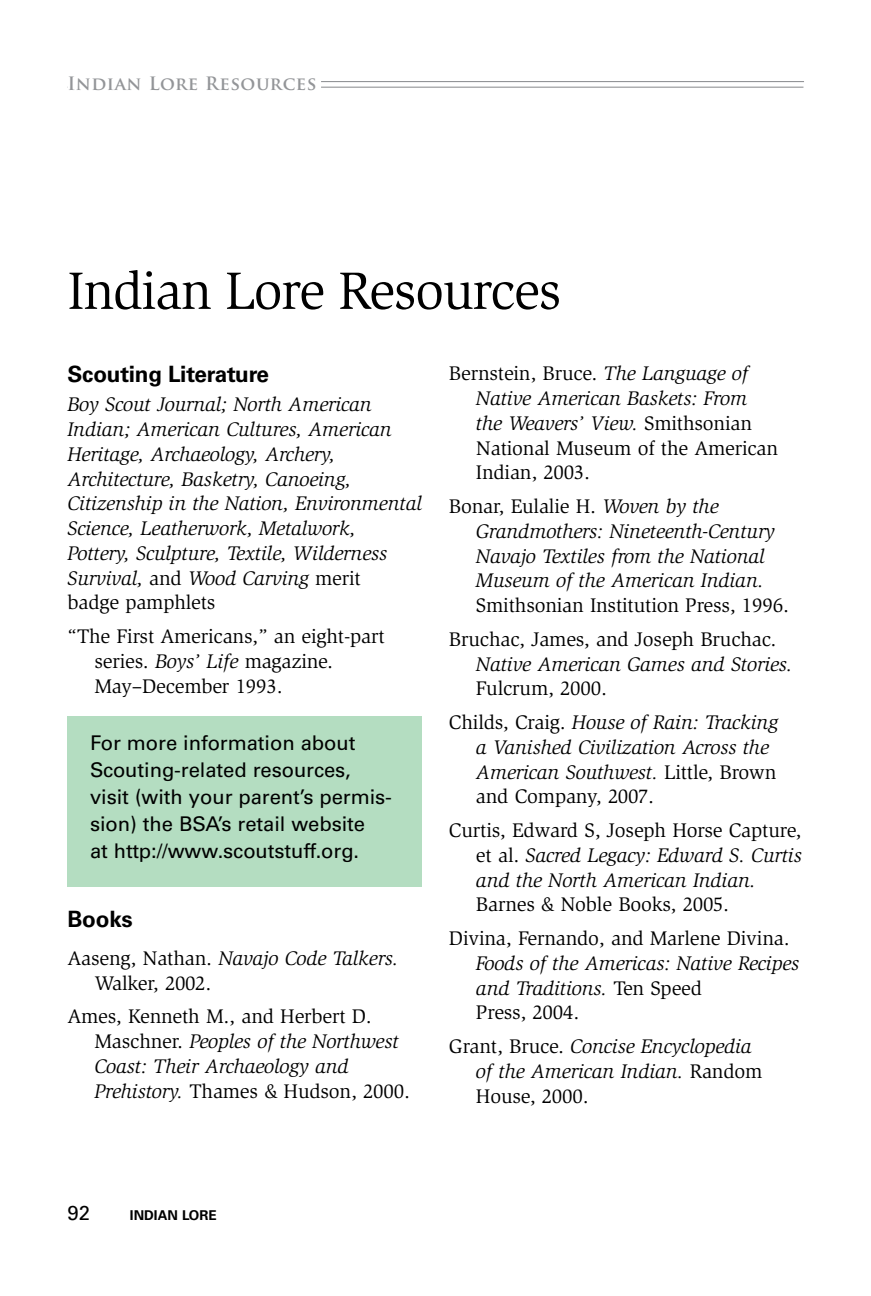
<style>
.page{position:relative;width:871px;height:1296px;background:#fff}
.page>*{position:absolute;margin:0;border:0;box-sizing:border-box;transform-origin:0 0}
.t1{font:54px "Slimbach Std";letter-spacing:-.025em;color:#000}
.t2{font:700 22.5px "Univers LT Std";letter-spacing:-.01em;color:#000}
.t3{font:italic 20.25px/24.8px "Slimbach Std";letter-spacing:-.01em;color:#000}
.t4{font:20.25px/24.8px "Slimbach Std";letter-spacing:-.01em;color:#000}
.t5{font:20.25px/27px "Univers LT Std";letter-spacing:-.005em;color:#000}
.t6{font:700 18px "Trajan Pro";letter-spacing:.03em;color:#939598}
.t7{font:700 13.5px "Univers LT Std";color:#000}
.s1{color:#fff}
.s2{font-style:normal}
.s3{font-style:italic}
</style>
<div class="page">
<hr style="left:68px;top:87px;width:735px;height:1px;background:#939598">
<hr style="left:68px;top:81px;width:736px;height:1px;background:#939598">
<div style="left:68px;top:68px;width:253px;height:31px;background:#fff"></div>
<div style="left:68px;top:716px;width:354px;height:170px;background:#b4ddc1"></div>
<p class="t6" style="left:68px;top:72px;width:256px">Indian Lore Resources<span class="s1">.</span></p>
<h1 class="t1" style="left:68px;top:260px;width:495px">Indian Lore Resources</h1>
<p class="t2" style="left:68px;top:361px;width:203px">Scouting Literature</p>
<p class="t3" style="left:68px;top:392px;width:356px">Boy Scout Journal; North American Indian; American Cultures, American Heritage, Archaeology, Archery, Architecture, Basketry, Canoeing, Citizenship in the Nation, Environmental Science, Leatherwork, Metalwork, Pottery, Sculpture, Textile, Wilderness Survival, <span class="s2">and</span> Wood Carving <span class="s2">merit<br>badge pamphlets</span></p>
<p class="t4" style="left:94px;top:624px;width:292px;text-indent:-27px">“The First Americans,” an eight-part series. <span class="s3">Boys’ Life</span> magazine.<br>May–December 1993.</p>
<p class="t5" style="left:90px;top:729px;width:303px">For more information about<br>Scouting-related resources, visit (with your parent’s permis&shy;sion) the BSA’s retail website<br>at http://www.scoutstuff.org.</p>
<p class="t2" style="left:68px;top:905px;width:67px">Books</p>
<p class="t4" style="left:94px;top:946px;width:305px;text-indent:-27px">Aaseng, Nathan. <span class="s3">Navajo Code Talkers.<br></span>Walker, 2002.</p>
<p class="t3" style="left:94px;top:1004px;width:317px;text-indent:-27px"><span class="s2">Ames, Kenneth M., and Herbert D.<br>Maschner.</span> Peoples of the Northwest Coast: Their Archaeology and Prehistory. <span class="s2">Thames &amp; Hudson, 2000.</span></p>
<p class="t4" style="left:476px;top:361px;width:304px;text-indent:-27px">Bernstein, Bruce. <span class="s3">The Language of<br>Native American Baskets: From the Weavers’ View.</span> Smithsonian<br>National Museum of the American<br>Indian, 2003.</p>
<p class="t3" style="left:476px;top:494px;width:300px;text-indent:-27px"><span class="s2">Bonar, Eulalie H.</span> Woven by the<br>Grandmothers: Nineteenth-Century<br>Navajo Textiles from the National<br>Museum of the American Indian.</p>
<p class="t4" style="left:449px;top:589px;width:341px;line-height:33.8px;text-indent:27px">Smithsonian Institution Press, 1996.<br>Bruchac, James, and Joseph Bruchac.</p>
<p class="t3" style="left:476px;top:652px;width:318px">Native American Games and Stories.</p>
<p class="t4" style="left:449px;top:672px;width:331px;line-height:33.8px;text-indent:27px">Fulcrum, 2000.<br>Childs, Craig. <span class="s3">House of Rain: Tracking</span></p>
<p class="t3" style="left:476px;top:735px;width:302px">a Vanished Civilization Across the<br>American Southwest. <span class="s2">Little, Brown and Company, 2007.</span></p>
<p class="t3" style="left:476px;top:818px;width:327px;text-align:justify;text-indent:-27px"><span class="s2">Curtis, Edward S, Joseph Horse Capture, et al.</span> Sacred Legacy: Edward S. Curtis and the North American Indian.</p>
<p class="t4" style="left:449px;top:888px;width:342px;line-height:33.8px;text-indent:27px">Barnes &amp; Noble Books, 2005.<br>Divina, Fernando, and Marlene Divina.</p>
<p class="t3" style="left:476px;top:951px;width:325px">Foods of the Americas: Native Recipes and Traditions. <span class="s2">Ten Speed<br>Press, 2004.</span></p>
<p class="t3" style="left:476px;top:1034px;width:288px;text-indent:-27px"><span class="s2">Grant, Bruce.</span> Concise Encyclopedia of the American Indian. <span class="s2">Random<br>House, 2000.</span></p>
<p class="t5" style="left:68px;top:1199px;width:24px">92</p>
<p class="t7" style="left:130px;top:1207px;width:88px">INDIAN LORE</p>
</div>
